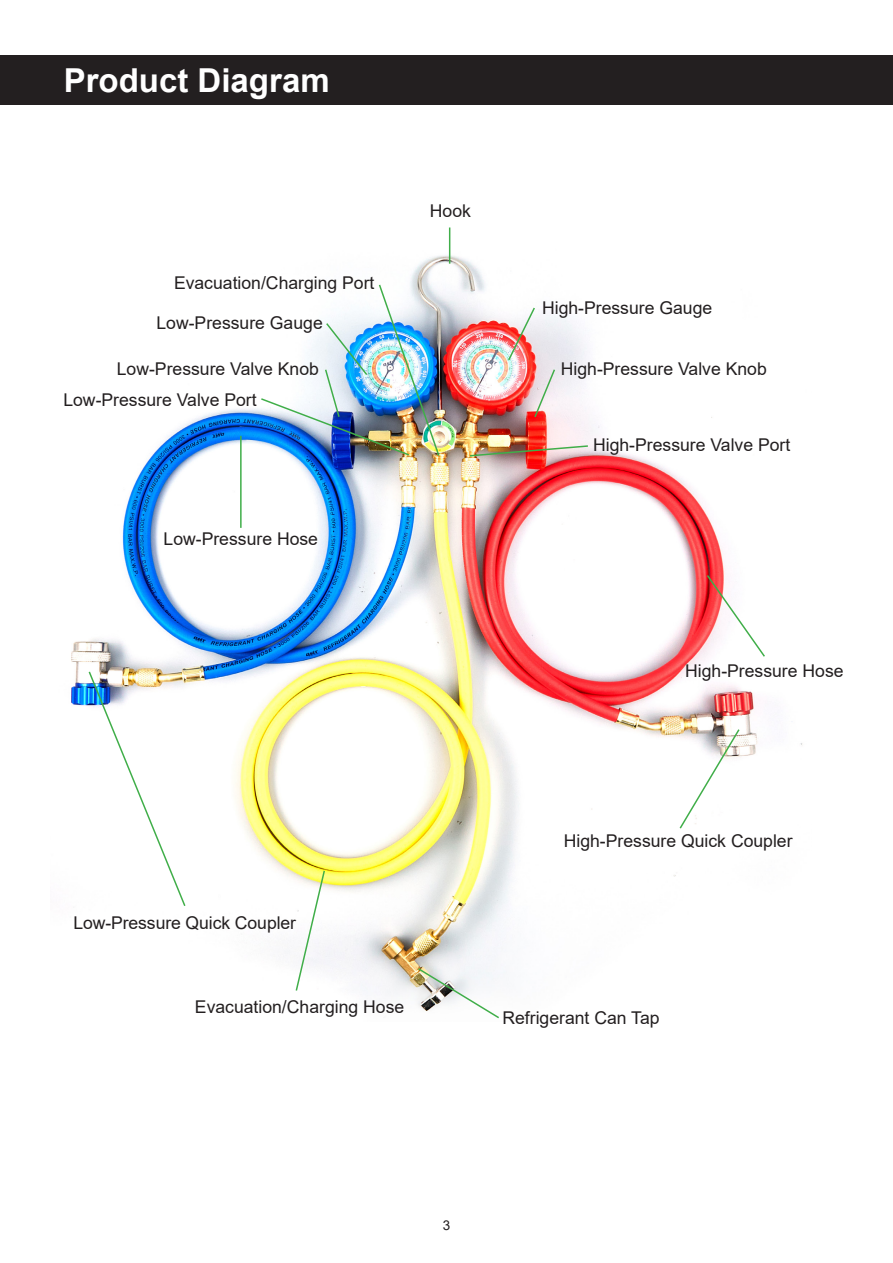
<style>
.page{position:relative;width:893px;height:1263px;background:#fff}
.page>*{position:absolute;margin:0;border:0;box-sizing:border-box;transform-origin:0 0}
.t1{font:700 33px "Arial";color:#fff}
.ZC{font:17.55px "Arial";color:#231f20}
.t2{font:13.5px "Arial";color:#231f20}
</style>
<div class="page">
<img style="left:71px;top:244px;width:732px;height:762px">
<div style="left:0;top:55px;width:893px;height:50px;background:#231f20"></div>
<hr style="left:449px;top:227px;width:1px;height:37px;background:#40ae49">
<svg style="left:507px;top:306px;width:29px;height:56px"></svg>
<svg style="left:533px;top:368px;width:23px;height:51px"></svg>
<img style="left:468px;top:444px;width:121px;height:13px">
<img style="left:259px;top:283px;width:182px;height:174px">
<hr style="left:240px;top:436px;width:2px;height:92px;background:#40ae49">
<svg style="left:87px;top:670px;width:100px;height:238px"></svg>
<svg style="left:295px;top:869px;width:31px;height:123px"></svg>
<svg style="left:416px;top:967px;width:85px;height:52px"></svg>
<svg style="left:705px;top:573px;width:61px;height:85px"></svg>
<svg style="left:678px;top:728px;width:63px;height:102px"></svg>
<p class="t1" style="left:64px;top:57px;width:267px">Product Diagram</p>
<p class="ZC" style="left:174px;top:271px;width:202px">Evacuation/Charging Port</p>
<p class="ZC" style="left:157px;top:311px;width:168px">Low-Pressure Gauge</p>
<p class="ZC" style="left:117px;top:357px;width:204px">Low-Pressure Valve Knob</p>
<p class="ZC" style="left:63px;top:387px;width:195px">Low-Pressure Valve Port</p>
<p class="ZC" style="left:164px;top:527px;width:156px">Low-Pressure Hose</p>
<p class="ZC" style="left:430px;top:199px;width:43px">Hook</p>
<p class="ZC" style="left:542px;top:296px;width:172px">High-Pressure Gauge</p>
<p class="ZC" style="left:561px;top:357px;width:208px">High-Pressure Valve Knob</p>
<p class="ZC" style="left:593px;top:433px;width:199px">High-Pressure Valve Port</p>
<p class="ZC" style="left:685px;top:659px;width:160px">High-Pressure Hose</p>
<p class="ZC" style="left:73px;top:910px;width:224px">Low-Pressure Quick Coupler</p>
<p class="ZC" style="left:195px;top:995px;width:211px">Evacuation/Charging Hose</p>
<p class="ZC" style="left:564px;top:828px;width:230px">High-Pressure Quick Coupler</p>
<p class="ZC" style="left:502px;top:1005px;width:159px">Refrigerant Can Tap</p>
<p class="t2" style="left:443px;top:1216px;width:9px">3</p>
</div>
